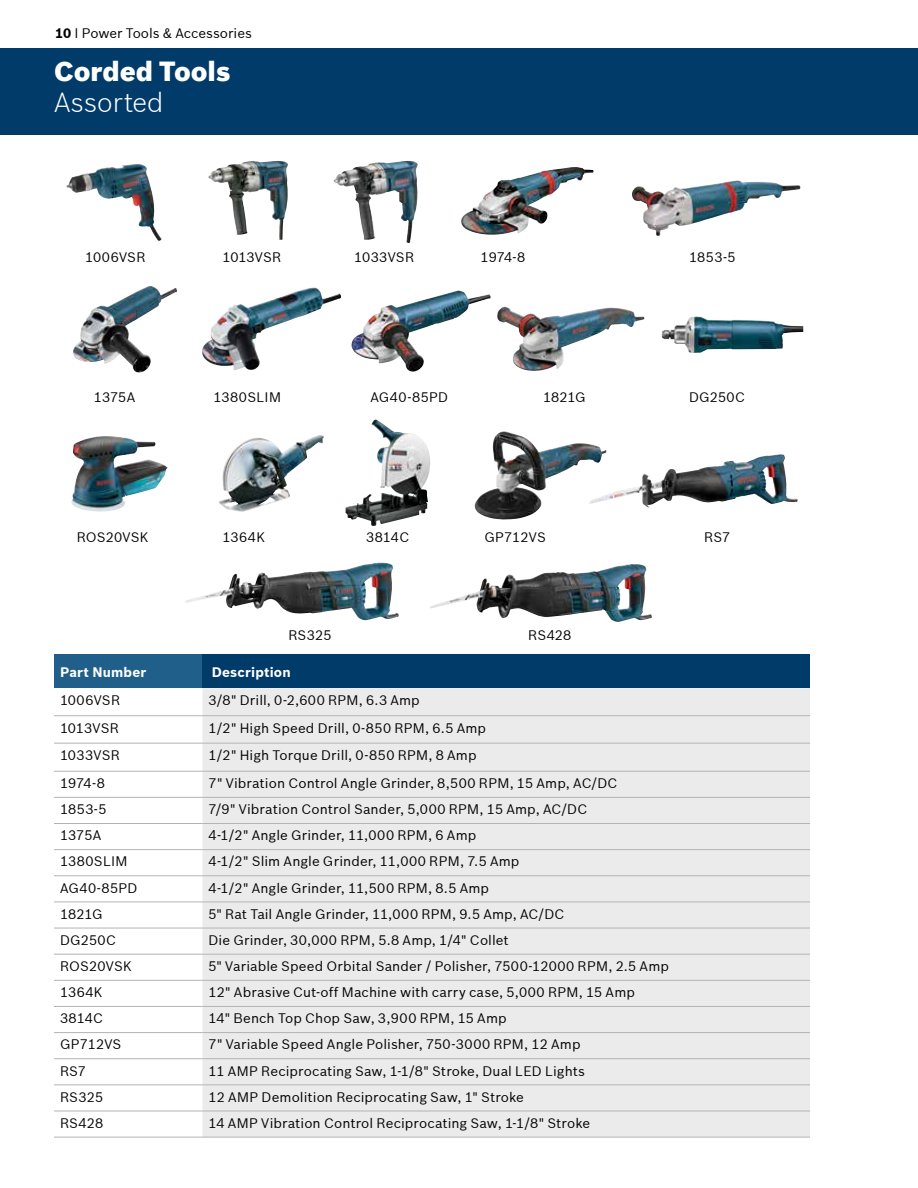
<style>
.page{position:relative;width:918px;height:1188px;background:#fff}
.page>*{position:absolute;margin:0;border:0;box-sizing:border-box;transform-origin:0 0}
.t1{font:900 27px "Bosch Sans";color:#fff}
.t2{font:300 27px "Bosch Sans";color:#fff}
.t3{font:13.5px "Bosch Sans";letter-spacing:.01em;color:#000}
.t4{font:700 13.5px "Bosch Sans";letter-spacing:.015em;color:#fff}
.s1{font-weight:700}
</style>
<div class="page">
<div style="left:0;top:48px;width:918px;height:87px;background:#003b6a"></div>
<img style="left:497px;top:306px;width:148px;height:65px">
<img style="left:345px;top:420px;width:58px;height:100px">
<div style="left:54px;top:654px;width:148px;height:34px;background:#215f8b"></div>
<div style="left:202px;top:654px;width:608px;height:34px;background:#003b6a"></div>
<div style="left:202px;top:688px;width:608px;height:449px;background:#ebebec"></div>
<hr style="left:54px;top:715px;width:148px;height:1px;background:#b1b4b6">
<hr style="left:202px;top:715px;width:608px;height:1px;background:#b1b4b6">
<hr style="left:54px;top:743px;width:148px;height:1px;background:#b1b4b6">
<hr style="left:202px;top:743px;width:608px;height:1px;background:#b1b4b6">
<hr style="left:54px;top:771px;width:148px;height:1px;background:#b1b4b6">
<hr style="left:202px;top:771px;width:608px;height:1px;background:#b1b4b6">
<hr style="left:54px;top:797px;width:148px;height:1px;background:#b1b4b6">
<hr style="left:202px;top:797px;width:608px;height:1px;background:#b1b4b6">
<hr style="left:54px;top:823px;width:148px;height:1px;background:#b1b4b6">
<hr style="left:202px;top:823px;width:608px;height:1px;background:#b1b4b6">
<hr style="left:54px;top:849px;width:148px;height:1px;background:#b1b4b6">
<hr style="left:202px;top:849px;width:608px;height:1px;background:#b1b4b6">
<hr style="left:54px;top:875px;width:148px;height:1px;background:#b1b4b6">
<hr style="left:202px;top:875px;width:608px;height:1px;background:#b1b4b6">
<hr style="left:54px;top:902px;width:148px;height:1px;background:#b1b4b6">
<hr style="left:202px;top:902px;width:608px;height:1px;background:#b1b4b6">
<hr style="left:54px;top:928px;width:148px;height:1px;background:#b1b4b6">
<hr style="left:202px;top:928px;width:608px;height:1px;background:#b1b4b6">
<hr style="left:54px;top:954px;width:148px;height:1px;background:#b1b4b6">
<hr style="left:202px;top:954px;width:608px;height:1px;background:#b1b4b6">
<hr style="left:54px;top:980px;width:148px;height:1px;background:#b1b4b6">
<hr style="left:202px;top:980px;width:608px;height:1px;background:#b1b4b6">
<hr style="left:54px;top:1006px;width:148px;height:1px;background:#b1b4b6">
<hr style="left:202px;top:1006px;width:608px;height:1px;background:#b1b4b6">
<hr style="left:54px;top:1032px;width:148px;height:1px;background:#b1b4b6">
<hr style="left:202px;top:1032px;width:608px;height:1px;background:#b1b4b6">
<hr style="left:54px;top:1058px;width:148px;height:1px;background:#b1b4b6">
<hr style="left:202px;top:1058px;width:608px;height:1px;background:#b1b4b6">
<hr style="left:54px;top:1084px;width:148px;height:1px;background:#b1b4b6">
<hr style="left:202px;top:1084px;width:608px;height:1px;background:#b1b4b6">
<hr style="left:54px;top:1111px;width:148px;height:1px;background:#b1b4b6">
<hr style="left:202px;top:1111px;width:608px;height:1px;background:#b1b4b6">
<hr style="left:54px;top:1137px;width:148px;height:1px;background:#b1b4b6">
<hr style="left:202px;top:1137px;width:608px;height:1px;background:#b1b4b6">
<img style="left:66px;top:164px;width:96px;height:77px">
<img style="left:208px;top:161px;width:77px;height:79px">
<img style="left:333px;top:161px;width:81px;height:82px">
<img style="left:461px;top:167px;width:109px;height:65px">
<img style="left:632px;top:181px;width:104px;height:55px">
<img style="left:73px;top:286px;width:104px;height:87px">
<img style="left:204px;top:288px;width:107px;height:58px">
<img style="left:351px;top:291px;width:140px;height:81px">
<img style="left:662px;top:316px;width:141px;height:37px">
<img style="left:71px;top:436px;width:97px;height:76px">
<img style="left:219px;top:435px;width:105px;height:77px">
<img style="left:474px;top:431px;width:132px;height:89px">
<img style="left:588px;top:455px;width:187px;height:50px">
<img style="left:185px;top:563px;width:193px;height:40px">
<img style="left:430px;top:564px;width:200px;height:45px">
<p class="t3" style="left:55px;top:25px;width:198px"><span class="s1">10</span> I Power Tools &amp; Accessories</p>
<h1 class="t1" style="left:54px;top:55px;width:178px">Corded Tools</h1>
<h1 class="t2" style="left:54px;top:86px;width:111px">Assorted</h1>
<p class="t3" style="left:85px;top:249px;width:62px">1006VSR</p>
<p class="t3" style="left:222px;top:249px;width:60px">1013VSR</p>
<p class="t3" style="left:354px;top:249px;width:61px">1033VSR</p>
<p class="t3" style="left:481px;top:249px;width:46px">1974-8</p>
<p class="t3" style="left:689px;top:249px;width:48px">1853-5</p>
<p class="t3" style="left:94px;top:389px;width:43px">1375A</p>
<p class="t3" style="left:213px;top:389px;width:69px">1380SLIM</p>
<p class="t3" style="left:370px;top:389px;width:79px">AG40-85PD</p>
<p class="t3" style="left:543px;top:389px;width:44px">1821G</p>
<p class="t3" style="left:689px;top:389px;width:57px">DG250C</p>
<p class="t3" style="left:77px;top:529px;width:73px">ROS20VSK</p>
<p class="t3" style="left:222px;top:529px;width:44px">1364K</p>
<p class="t3" style="left:366px;top:529px;width:45px">3814C</p>
<p class="t3" style="left:484px;top:529px;width:63px">GP712VS</p>
<p class="t3" style="left:704px;top:529px;width:28px">RS7</p>
<p class="t3" style="left:288px;top:627px;width:45px">RS325</p>
<p class="t3" style="left:528px;top:627px;width:45px">RS428</p>
<p class="t4" style="left:60px;top:664px;width:88px">Part Number</p>
<p class="t4" style="left:212px;top:664px;width:80px">Description</p>
<p class="t3" style="left:60px;top:692px;width:62px">1006VSR</p>
<p class="t3" style="left:208px;top:692px;width:213px">3/8" Drill, 0-2,600 RPM, 6.3 Amp</p>
<p class="t3" style="left:60px;top:719px;width:60px">1013VSR</p>
<p class="t3" style="left:208px;top:719px;width:279px">1/2" High Speed Drill, 0-850 RPM, 6.5 Amp</p>
<p class="t3" style="left:60px;top:747px;width:61px">1033VSR</p>
<p class="t3" style="left:208px;top:747px;width:270px">1/2" High Torque Drill, 0-850 RPM, 8 Amp</p>
<p class="t3" style="left:60px;top:775px;width:46px">1974-8</p>
<p class="t3" style="left:208px;top:775px;width:410px">7" Vibration Control Angle Grinder, 8,500 RPM, 15 Amp, AC/DC</p>
<p class="t3" style="left:60px;top:801px;width:48px">1853-5</p>
<p class="t3" style="left:208px;top:801px;width:380px">7/9" Vibration Control Sander, 5,000 RPM, 15 Amp, AC/DC</p>
<p class="t3" style="left:60px;top:827px;width:43px">1375A</p>
<p class="t3" style="left:208px;top:827px;width:269px">4-1/2" Angle Grinder, 11,000 RPM, 6 Amp</p>
<p class="t3" style="left:60px;top:853px;width:69px">1380SLIM</p>
<p class="t3" style="left:208px;top:853px;width:313px">4-1/2" Slim Angle Grinder, 11,000 RPM, 7.5 Amp</p>
<p class="t3" style="left:60px;top:879px;width:79px">AG40-85PD</p>
<p class="t3" style="left:208px;top:879px;width:282px">4-1/2" Angle Grinder, 11,500 RPM, 8.5 Amp</p>
<p class="t3" style="left:60px;top:905px;width:44px">1821G</p>
<p class="t3" style="left:208px;top:905px;width:357px">5" Rat Tail Angle Grinder, 11,000 RPM, 9.5 Amp, AC/DC</p>
<p class="t3" style="left:60px;top:932px;width:57px">DG250C</p>
<p class="t3" style="left:208px;top:932px;width:302px">Die Grinder, 30,000 RPM, 5.8 Amp, 1/4" Collet</p>
<p class="t3" style="left:60px;top:958px;width:73px">ROS20VSK</p>
<p class="t3" style="left:208px;top:958px;width:462px">5" Variable Speed Orbital Sander / Polisher, 7500-12000 RPM, 2.5 Amp</p>
<p class="t3" style="left:60px;top:984px;width:44px">1364K</p>
<p class="t3" style="left:208px;top:984px;width:428px">12" Abrasive Cut-off Machine with carry case, 5,000 RPM, 15 Amp</p>
<p class="t3" style="left:60px;top:1010px;width:45px">3814C</p>
<p class="t3" style="left:208px;top:1010px;width:300px">14" Bench Top Chop Saw, 3,900 RPM, 15 Amp</p>
<p class="t3" style="left:60px;top:1036px;width:63px">GP712VS</p>
<p class="t3" style="left:208px;top:1036px;width:374px">7" Variable Speed Angle Polisher, 750-3000 RPM, 12 Amp</p>
<p class="t3" style="left:60px;top:1062px;width:28px">RS7</p>
<p class="t3" style="left:208px;top:1062px;width:378px">11 AMP Reciprocating Saw, 1-1/8" Stroke, Dual LED Lights</p>
<p class="t3" style="left:60px;top:1088px;width:45px">RS325</p>
<p class="t3" style="left:208px;top:1088px;width:317px">12 AMP Demolition Reciprocating Saw, 1" Stroke</p>
<p class="t3" style="left:60px;top:1115px;width:45px">RS428</p>
<p class="t3" style="left:208px;top:1115px;width:383px">14 AMP Vibration Control Reciprocating Saw, 1-1/8" Stroke</p>
</div>
